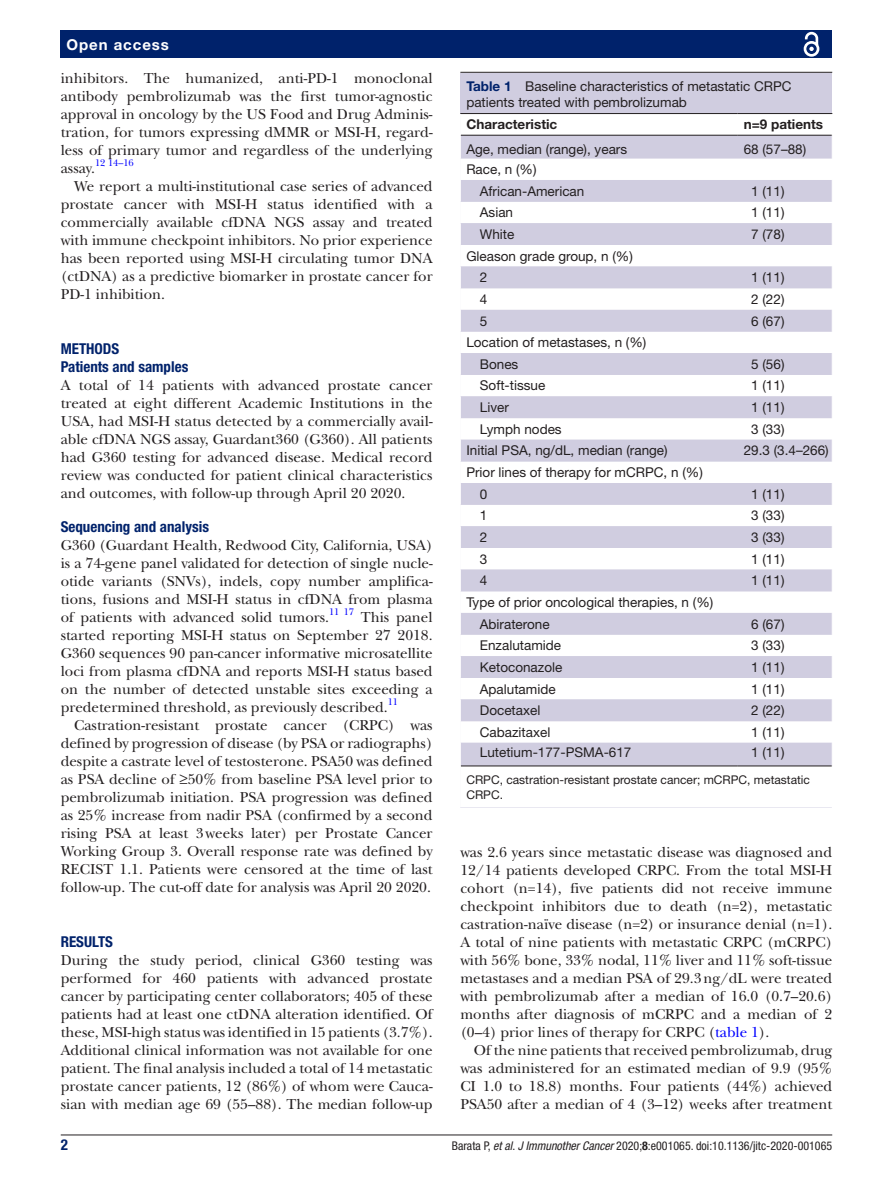
<style>
.page{position:relative;width:893px;height:1191px;background:#fff}
.page>*{position:absolute;margin:0;border:0;box-sizing:border-box;transform-origin:0 0}
.t1{font:15px/18px "New Baskerville";color:#231f20;text-align:justify}
.t2{font:700 condensed 15px/18px "Helvetica Neue LT Std";color:#00226b}
.t3{font:700 15px "Helvetica Neue LT Std";letter-spacing:.065em;color:#fff}
.t4{font:13.5px/21.6px "Helvetica Neue LT Std";color:#231f20}
.t5{font:700 13.5px "Helvetica Neue LT Std";color:#231f20}
.t6{font:condensed 12px "Helvetica Neue LT Std";color:#231f20}
.t7{font:12px/15px "Helvetica Neue LT Std";color:#231f20}
.t8{font:9.9px "New Baskerville";color:#00f}
.s1{font-weight:700;color:#00226b}
.s2{color:#00f}
.s3{font-style:italic}
.s4{font-weight:700}
</style>
<div class="page">
<hr style="left:61px;top:1134px;width:771px;height:1px;background:#231f20">
<div style="left:61px;top:31px;width:771px;height:27px;background:#00226b"></div>
<svg style="left:803px;top:31px;width:17px;height:26px"></svg>
<div style="left:460px;top:73px;width:372px;height:734px;background:#d0cde0"></div>
<hr style="left:460px;top:72px;width:372px;height:1px;background:#231f20">
<div style="left:461px;top:114px;width:371px;height:693px;background:#fff"></div>
<svg style="left:461px;top:136px;width:371px;height:629px"></svg>
<hr style="left:460px;top:113px;width:278px;height:1px;background:#231f20">
<hr style="left:460px;top:135px;width:278px;height:1px;background:#231f20">
<hr style="left:738px;top:113px;width:94px;height:1px;background:#231f20">
<hr style="left:738px;top:135px;width:94px;height:1px;background:#231f20">
<hr style="left:738px;top:765px;width:94px;height:1px;background:#231f20">
<hr style="left:460px;top:765px;width:278px;height:1px;background:#231f20">
<svg style="left:460px;top:114px;width:1px;height:652px"></svg>
<hr style="left:460px;top:766px;width:1px;height:41px;background:#fff">
<hr style="left:466px;top:797px;width:366px;height:2px;background:#fff">
<p class="t3" style="left:66px;top:35px;width:104px">Open access</p>
<p class="t1" style="left:61px;top:69px;width:373px">inhibitors. The humanized, anti-PD-1 monoclonal antibody pembrolizumab was the first tumor-agnostic approval in oncology by the US Food and Drug Adminis&shy;tration, for tumors expressing dMMR or MSI-H, regard&shy;less of primary tumor and regardless of the underlying assay.</p>
<p class="t8" style="left:95px;top:157px;width:40px">12 14–16</p>
<p class="t1" style="left:61px;top:177px;width:373px;text-indent:13px">We report a multi-institutional case series of advanced prostate cancer with MSI-H status identified with a commercially available cfDNA NGS assay and treated with immune checkpoint inhibitors. No prior experience has been reported using MSI-H circulating tumor DNA (ctDNA) as a predictive biomarker in prostate cancer for PD-1 inhibition.</p>
<p class="t2" style="left:61px;top:340px;width:129px">METHODS<br>Patients and samples</p>
<p class="t1" style="left:61px;top:376px;width:373px">A total of 14 patients with advanced prostate cancer treated at eight different Academic Institutions in the USA, had MSI-H status detected by a commercially avail&shy;able cfDNA NGS assay, Guardant360 (G360). All patients had G360 testing for advanced disease. Medical record review was conducted for patient clinical characteristics and outcomes, with follow-up through April 20 2020.</p>
<p class="t2" style="left:61px;top:517px;width:150px">Sequencing and analysis</p>
<p class="t1" style="left:61px;top:536px;width:373px">G360 (Guardant Health, Redwood City, California, USA) is a 74-gene panel validated for detection of single nucle&shy;otide variants (SNVs), indels, copy number amplifica&shy;tions, fusions and MSI-H status in cfDNA from plasma of patients with advanced solid tumors.</p>
<p class="t8" style="left:329px;top:606px;width:27px">11 17</p>
<p class="t1" style="left:61px;top:608px;width:373px;text-indent:300px">This panel started reporting MSI-H status on September 27 2018.<br>G360 sequences 90 pan-cancer informative microsatellite loci from plasma cfDNA and reports MSI-H status based on the number of detected unstable sites exceeding a predetermined threshold, as previously described.</p>
<p class="t8" style="left:388px;top:696px;width:12px">11</p>
<p class="t1" style="left:61px;top:716px;width:373px;text-indent:14px">Castration-resistant prostate cancer (CRPC) was defined by progression of disease (by PSA or radiographs) despite a castrate level of testosterone. PSA50 was defined as PSA decline of ≥50% from baseline PSA level prior to pembrolizumab initiation. PSA progression was defined as 25% increase from nadir PSA (confirmed by a second rising PSA at least 3weeks later) per Prostate Cancer Working Group 3. Overall response rate was defined by RECIST 1.1. Patients were censored at the time of last follow-up. The cut-off date for analysis was April 20 2020.</p>
<p class="t2" style="left:61px;top:932px;width:54px">RESULTS</p>
<p class="t1" style="left:61px;top:951px;width:373px">During the study period, clinical G360 testing was performed for 460 patients with advanced prostate cancer by participating center collaborators; 405 of these patients had at least one ctDNA alteration identified. Of these, MSI-high status was identified in 15 patients (3.7%).<br>Additional clinical information was not available for one patient. The final analysis included a total of 14 metastatic prostate cancer patients, 12 (86%) of whom were Cauca&shy;sian with median age 69 (55–88). The median follow-up</p>
<p class="t4" style="left:466px;top:77px;width:327px;line-height:16.5px"><span class="s1">Table 1</span> Baseline characteristics of metastatic CRPC patients treated with pembrolizumab</p>
<p class="t5" style="left:466px;top:116px;width:92px">Characteristic</p>
<p class="t5" style="left:744px;top:116px;width:81px">n=9 patients</p>
<p class="t4" style="left:466px;top:138px;width:162px">Age, median (range), years</p>
<p class="t4" style="left:744px;top:138px;width:64px">68 (57–88)</p>
<p class="t4" style="left:480px;top:158px;width:106px;text-indent:-14px">Race, n (%)<br>African-American</p>
<p class="t4" style="left:751px;top:180px;width:35px">1 (11)</p>
<p class="t4" style="left:480px;top:201px;width:35px">Asian</p>
<p class="t4" style="left:751px;top:201px;width:35px">1 (11)</p>
<p class="t4" style="left:480px;top:223px;width:36px">White</p>
<p class="t4" style="left:751px;top:223px;width:35px">7 (78)</p>
<p class="t4" style="left:480px;top:245px;width:155px;text-indent:-14px">Gleason grade group, n (%)<br>2</p>
<p class="t4" style="left:751px;top:266px;width:35px">1 (11)</p>
<p class="t4" style="left:480px;top:288px;width:9px">4</p>
<p class="t4" style="left:751px;top:288px;width:35px">2 (22)</p>
<p class="t4" style="left:480px;top:310px;width:9px">5</p>
<p class="t4" style="left:751px;top:310px;width:35px">6 (67)</p>
<p class="t4" style="left:480px;top:331px;width:168px;text-indent:-14px">Location of metastases, n (%)<br>Bones</p>
<p class="t4" style="left:751px;top:353px;width:35px">5 (56)</p>
<p class="t4" style="left:480px;top:375px;width:67px">Soft-tissue</p>
<p class="t4" style="left:751px;top:375px;width:35px">1 (11)</p>
<p class="t4" style="left:480px;top:396px;width:30px">Liver</p>
<p class="t4" style="left:751px;top:396px;width:35px">1 (11)</p>
<p class="t4" style="left:480px;top:418px;width:83px">Lymph nodes</p>
<p class="t4" style="left:751px;top:418px;width:35px">3 (33)</p>
<p class="t4" style="left:466px;top:439px;width:203px">Initial PSA, ng/dL, median (range)</p>
<p class="t4" style="left:744px;top:439px;width:87px">29.3 (3.4–266)</p>
<p class="t4" style="left:480px;top:461px;width:225px;text-indent:-14px">Prior lines of therapy for mCRPC, n (%)<br>0</p>
<p class="t4" style="left:751px;top:483px;width:35px">1 (11)</p>
<p class="t4" style="left:480px;top:504px;width:9px">1</p>
<p class="t4" style="left:751px;top:504px;width:35px">3 (33)</p>
<p class="t4" style="left:480px;top:526px;width:9px">2</p>
<p class="t4" style="left:751px;top:526px;width:35px">3 (33)</p>
<p class="t4" style="left:480px;top:548px;width:9px">3</p>
<p class="t4" style="left:751px;top:548px;width:35px">1 (11)</p>
<p class="t4" style="left:480px;top:569px;width:9px">4</p>
<p class="t4" style="left:751px;top:569px;width:35px">1 (11)</p>
<p class="t4" style="left:480px;top:591px;width:235px;text-indent:-14px">Type of prior oncological therapies, n (%)<br>Abiraterone</p>
<p class="t4" style="left:751px;top:613px;width:35px">6 (67)</p>
<p class="t4" style="left:480px;top:634px;width:83px">Enzalutamide</p>
<p class="t4" style="left:751px;top:634px;width:35px">3 (33)</p>
<p class="t4" style="left:480px;top:656px;width:84px">Ketoconazole</p>
<p class="t4" style="left:751px;top:656px;width:35px">1 (11)</p>
<p class="t4" style="left:480px;top:678px;width:77px">Apalutamide</p>
<p class="t4" style="left:751px;top:678px;width:35px">1 (11)</p>
<p class="t4" style="left:480px;top:699px;width:62px">Docetaxel</p>
<p class="t4" style="left:751px;top:699px;width:35px">2 (22)</p>
<p class="t4" style="left:480px;top:721px;width:72px">Cabazitaxel</p>
<p class="t4" style="left:751px;top:721px;width:35px">1 (11)</p>
<p class="t4" style="left:480px;top:741px;width:153px">Lutetium-177-PSMA-617</p>
<p class="t4" style="left:751px;top:741px;width:35px">1 (11)</p>
<p class="t7" style="left:466px;top:771px;width:345px">CRPC, castration-resistant prostate cancer; mCRPC, metastatic<br>CRPC.</p>
<p class="t1" style="left:460px;top:843px;width:373px">was 2.6 years since metastatic disease was diagnosed and 12/14 patients developed CRPC. From the total MSI-H cohort (n=14), five patients did not receive immune checkpoint inhibitors due to death (n=2), metastatic castration-naïve disease (n=2) or insurance denial (n=1).<br>A total of nine patients with metastatic CRPC (mCRPC) with 56% bone, 33% nodal, 11% liver and 11% soft-tissue metastases and a median PSA of 29.3ng/dL were treated with pembrolizumab after a median of 16.0 (0.7–20.6) months after diagnosis of mCRPC and a median of 2 (0–4) prior lines of therapy for CRPC (<span class="s2">table 1</span>).</p>
<p class="t1" style="left:460px;top:1041px;width:373px;text-indent:14px">Of the nine patients that received pembrolizumab, drug was administered for an estimated median of 9.9 (95% CI 1.0 to 18.8) months. Four patients (44%) achieved PSA50 after a median of 4 (3–12) weeks after treatment</p>
<p class="t2" style="left:61px;top:1135px;width:9px">2</p>
<p class="t6" style="left:452px;top:1138px;width:382px">Barata P, <span class="s3">et al</span>. <span class="s3">J Immunother Cancer</span> 2020;<span class="s4">8</span>:e001065. doi:10.1136/jitc-2020-001065</p>
</div>
